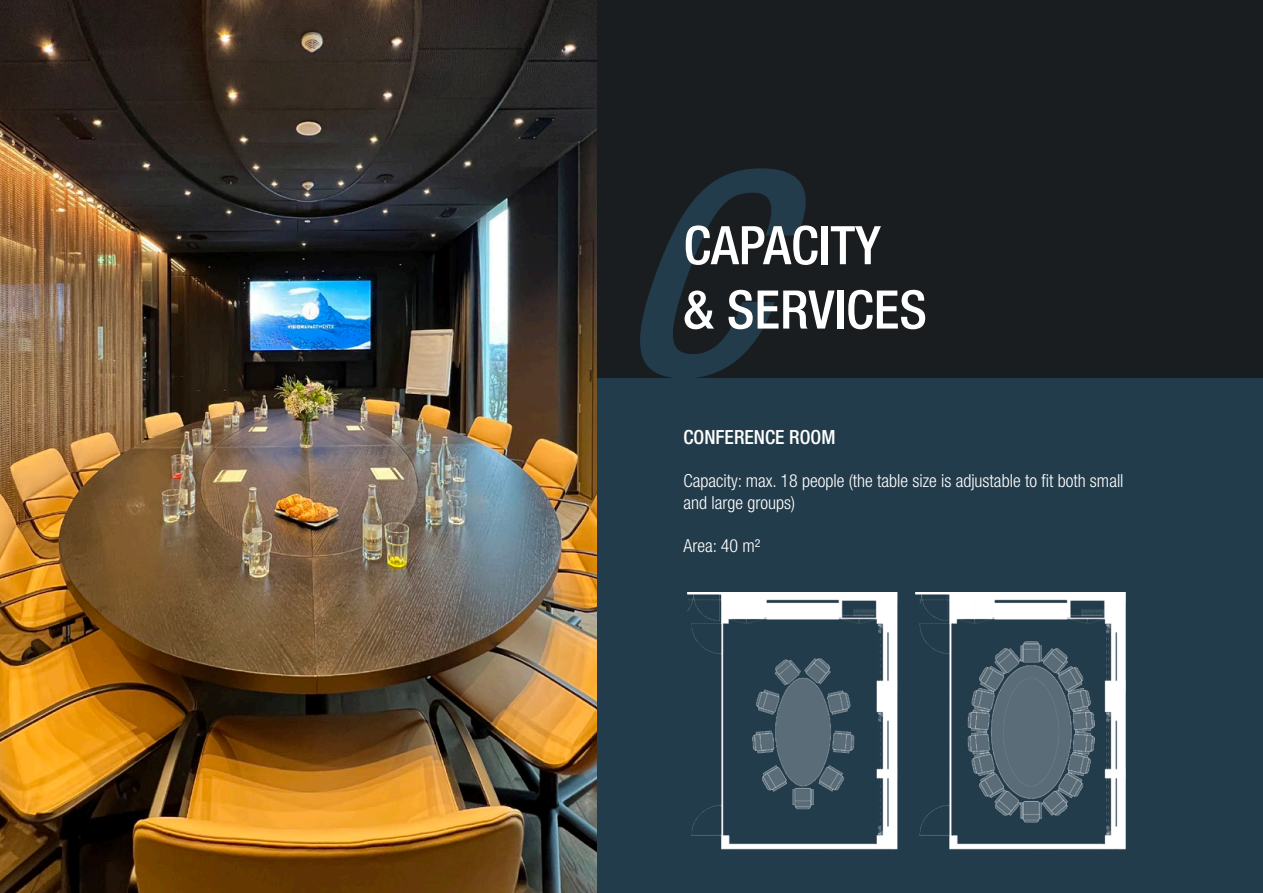
<style>
.page{position:relative;width:1263px;height:893px;background:#191d20}
.page>*{position:absolute;margin:0;border:0;box-sizing:border-box;transform-origin:0 0}
.t1{font:500 condensed 53.25px/64.3px "Helvetica Neue LT Pro";color:#fff}
.t2{font:500 condensed 19.5px "Helvetica Neue LT Pro";color:#fff}
.t3{font:300 condensed 18px/21.6px "Helvetica Neue LT Pro";color:#fff}
</style>
<div class="page">
<svg style="left:640px;top:168px;width:166px;height:210px"></svg>
<div style="left:585px;top:378px;width:678px;height:515px;background:#233c4b"></div>
<img style="left:0;top:0;width:596px;height:893px">
<img style="left:687px;top:593px;width:438px;height:256px">
<p class="t1" style="left:683px;top:213px;width:245px">CAPACITY<br>&amp; SERVICES</p>
<p class="t2" style="left:683px;top:425px;width:154px">CONFERENCE ROOM</p>
<p class="t3" style="left:683px;top:470px;width:442px">Capacity: max. 18 people (the table size is adjustable to fit both small and large groups)</p>
<p class="t3" style="left:683px;top:535px;width:78px">Area: 40 m²</p>
</div>
